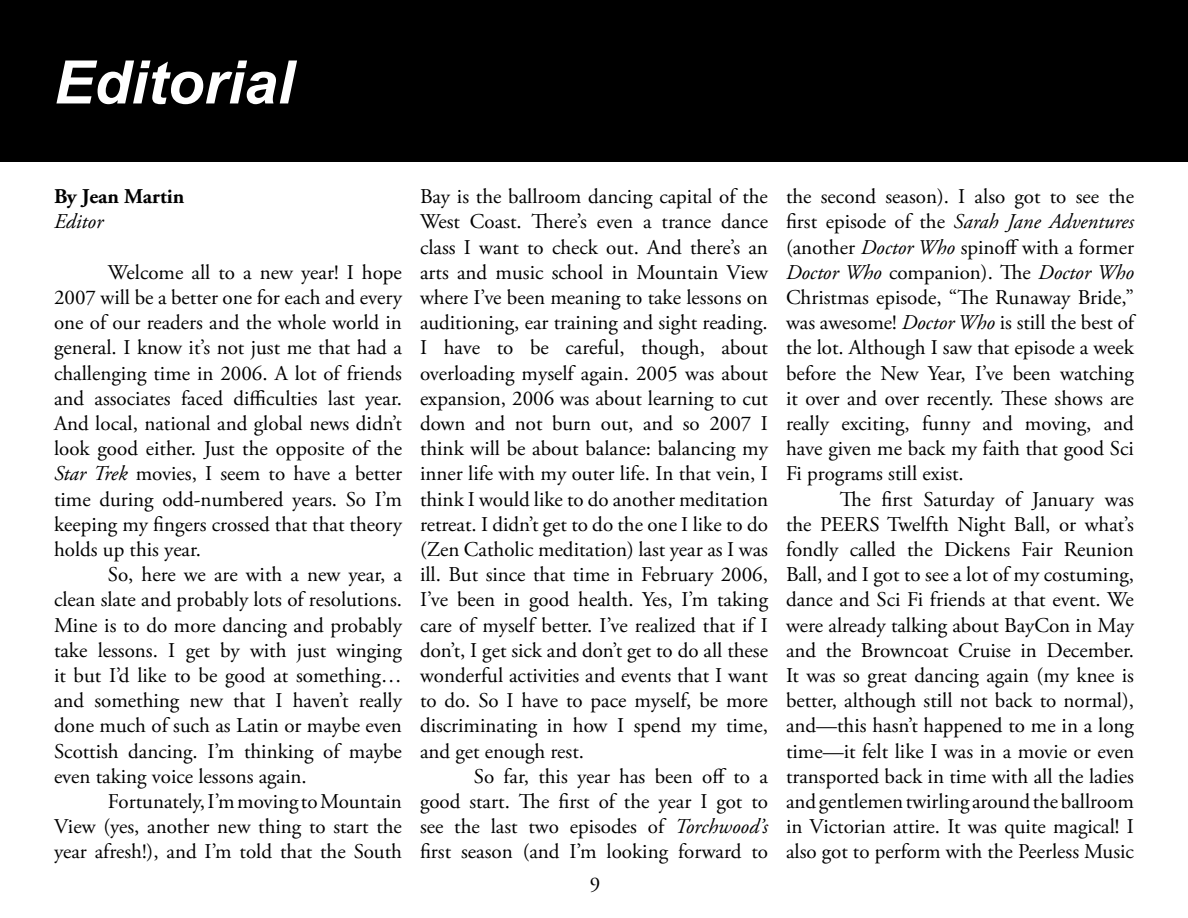
<style>
.page{position:relative;width:1188px;height:918px;background:#fff}
.page>*{position:absolute;margin:0;border:0;box-sizing:border-box;transform-origin:0 0}
.t1{font:italic 700 60px "Arial";color:#fff}
.t2{font:21px/25.2px "Adobe Garamond Pro";color:#000;text-align:justify}
.t3{font:700 21px "Adobe Garamond Pro";color:#000}
.t4{font:italic 21px "Adobe Garamond Pro";color:#000}
.s1{font-style:italic}
</style>
<div class="page">
<div style="left:1px;top:1px;width:1186px;height:160px;background:#000"></div>
<div style="left:0;top:0;width:1188px;height:162px;border:2px solid #000"></div>
<h1 class="t1" style="left:54px;top:43px;width:242px">Editorial</h1>
<p class="t3" style="left:54px;top:184px;width:132px">By Jean Martin</p>
<p class="t4" style="left:54px;top:209px;width:51px">Editor</p>
<p class="t2" style="left:54px;top:260px;width:350px;text-indent:54px">Welcome all to a new year! I hope 2007 will be a better one for each and every one of our readers and the whole world in general. I know it’s not just me that had a challenging time in 2006. A lot of friends and associates faced difficulties last year.<br>And local, national and global news didn’t look good either. Just the opposite of the <span class="s1">Star Trek</span> movies, I seem to have a better time during odd-numbered years. So I’m keeping my fingers crossed that that theory holds up this year.</p>
<p class="t2" style="left:54px;top:563px;width:350px;text-indent:54px">So, here we are with a new year, a clean slate and probably lots of resolutions.<br>Mine is to do more dancing and probably take lessons. I get by with just winging it but I’d like to be good at something… and something new that I haven’t really done much of such as Latin or maybe even Scottish dancing. I’m thinking of maybe even taking voice lessons again.</p>
<p class="t2" style="left:54px;top:790px;width:350px;text-indent:54px">Fortunately, I’m moving to Mountain View (yes, another new thing to start the year afresh!), and I’m told that the South</p>
<p class="t2" style="left:420px;top:185px;width:350px">Bay is the ballroom dancing capital of the West Coast. There’s even a trance dance class I want to check out. And there’s an arts and music school in Mountain View where I’ve been meaning to take lessons on auditioning, ear training and sight reading.<br>I have to be careful, though, about overloading myself again. 2005 was about expansion, 2006 was about learning to cut down and not burn out, and so 2007 I think will be about balance: balancing my inner life with my outer life. In that vein, I think I would like to do another meditation retreat. I didn’t get to do the one I like to do (Zen Catholic meditation) last year as I was ill. But since that time in February 2006, I’ve been in good health. Yes, I’m taking care of myself better. I’ve realized that if I don’t, I get sick and don’t get to do all these wonderful activities and events that I want to do. So I have to pace myself, be more discriminating in how I spend my time, and get enough rest.</p>
<p class="t2" style="left:420px;top:764px;width:350px;text-indent:54px">So far, this year has been off to a good start. The first of the year I got to see the last two episodes of <span class="s1">Torchwood’s </span>first season (and I’m looking forward to</p>
<p class="t2" style="left:786px;top:185px;width:350px">the second season). I also got to see the first episode of the <span class="s1">Sarah Jane Adventures </span>(another <span class="s1">Doctor Who</span> spinoff with a former <span class="s1">Doctor Who</span> companion). The <span class="s1">Doctor Who </span>Christmas episode, “The Runaway Bride,” was awesome! <span class="s1">Doctor Who</span> is still the best of the lot. Although I saw that episode a week before the New Year, I’ve been watching it over and over recently. These shows are really exciting, funny and moving, and have given me back my faith that good Sci Fi programs still exist.</p>
<p class="t2" style="left:786px;top:487px;width:350px;text-indent:54px">The first Saturday of January was the PEERS Twelfth Night Ball, or what’s fondly called the Dickens Fair Reunion Ball, and I got to see a lot of my costuming, dance and Sci Fi friends at that event. We were already talking about BayCon in May and the Browncoat Cruise in December.<br>It was so great dancing again (my knee is better, although still not back to normal), and—this hasn’t happened to me in a long time—it felt like I was in a movie or even transported back in time with all the ladies and gentlemen twirling around the ballroom in Victorian attire. It was quite magical! I also got to perform with the Peerless Music</p>
</div>
